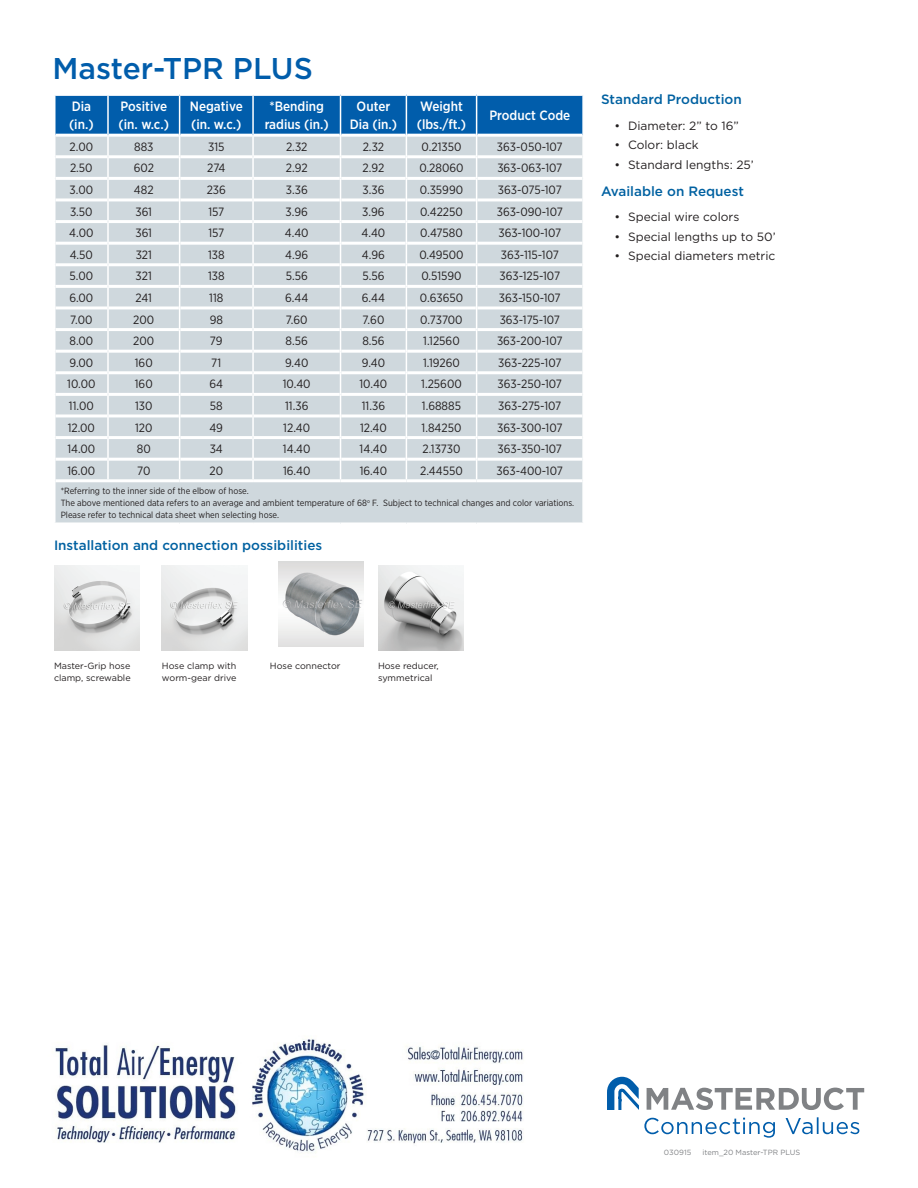
<style>
.page{position:relative;width:918px;height:1188px;background:#fff}
.page>*{position:absolute;margin:0;border:0;box-sizing:border-box;transform-origin:0 0}
.t1{font:500 30px "Gotham";color:#015dab}
.t2{font:500 13.5px/18px "Gotham Narrow";color:#fff}
.t3{font:500 13.5px "Gotham";color:#0161a1}
.t4{font:12px "Gotham Narrow";color:#231f20}
.t5{font:12px "Gotham";color:#231f20}
.t6{font:9px/12px "Gotham Narrow";color:#231f20}
.t7{font:9px/12px "Gotham";color:#231f20}
.t8{font:7.5px "Gotham";color:#808285}
</style>
<div class="page">
<div style="left:56px;top:482px;width:526px;height:40px;background:#cfd8dd"></div>
<svg style="left:55px;top:94px;width:528px;height:385px;background:#c1d1dd"></svg>
<hr style="left:582px;top:459px;width:2px;height:22px;background:#fff">
<svg style="left:607px;top:1077px;width:32px;height:33px"></svg>
<svg style="left:647px;top:1088px;width:217px;height:22px"></svg>
<svg style="left:644px;top:1117px;width:215px;height:21px"></svg>
<img style="left:279px;top:562px;width:85px;height:85px">
<img style="left:378px;top:565px;width:85px;height:85px">
<img style="left:162px;top:565px;width:85px;height:85px">
<img style="left:55px;top:565px;width:84px;height:85px">
<img style="left:55px;top:1039px;width:468px;height:113px">
<h1 class="t1" style="left:52px;top:51px;width:262px">Master-TPR PLUS</h1>
<p class="t2" style="left:69px;top:97px;width:26px">Dia (in.)</p>
<p class="t2" style="left:119px;top:97px;width:52px">Positive (in. w.c.)</p>
<p class="t2" style="left:190px;top:97px;width:54px">Negative (in. w.c.)</p>
<p class="t2" style="left:265px;top:97px;width:66px;text-align:center">*Bending radius (in.)</p>
<p class="t2" style="left:350px;top:97px;width:49px;text-align:center">Outer<br>Dia (in.)</p>
<p class="t2" style="left:417px;top:97px;width:51px">Weight (lbs./ft.)</p>
<p class="t2" style="left:489px;top:106px;width:82px">Product Code</p>
<p class="t4" style="left:70px;top:139px;width:25px">2.00</p>
<p class="t4" style="left:134px;top:139px;width:21px">883</p>
<p class="t4" style="left:208px;top:139px;width:18px">315</p>
<p class="t4" style="left:286px;top:139px;width:23px">2.32</p>
<p class="t4" style="left:363px;top:139px;width:23px">2.32</p>
<p class="t4" style="left:422px;top:139px;width:41px">0.21350</p>
<p class="t4" style="left:497px;top:139px;width:67px">363-050-107</p>
<p class="t4" style="left:70px;top:161px;width:24px">2.50</p>
<p class="t4" style="left:134px;top:161px;width:22px">602</p>
<p class="t4" style="left:207px;top:161px;width:20px">274</p>
<p class="t4" style="left:286px;top:161px;width:23px">2.92</p>
<p class="t4" style="left:363px;top:161px;width:23px">2.92</p>
<p class="t4" style="left:419px;top:161px;width:46px">0.28060</p>
<p class="t4" style="left:497px;top:161px;width:67px">363-063-107</p>
<p class="t4" style="left:70px;top:182px;width:25px">3.00</p>
<p class="t4" style="left:134px;top:182px;width:21px">482</p>
<p class="t4" style="left:207px;top:182px;width:21px">236</p>
<p class="t4" style="left:286px;top:182px;width:23px">3.36</p>
<p class="t4" style="left:362px;top:182px;width:23px">3.36</p>
<p class="t4" style="left:420px;top:182px;width:45px">0.35990</p>
<p class="t4" style="left:498px;top:182px;width:66px">363-075-107</p>
<p class="t4" style="left:70px;top:204px;width:24px">3.50</p>
<p class="t4" style="left:135px;top:204px;width:18px">361</p>
<p class="t4" style="left:208px;top:204px;width:17px">157</p>
<p class="t4" style="left:286px;top:204px;width:24px">3.96</p>
<p class="t4" style="left:362px;top:204px;width:24px">3.96</p>
<p class="t4" style="left:420px;top:204px;width:44px">0.42250</p>
<p class="t4" style="left:497px;top:204px;width:68px">363-090-107</p>
<p class="t4" style="left:69px;top:226px;width:26px">4.00</p>
<p class="t4" style="left:136px;top:226px;width:18px">361</p>
<p class="t4" style="left:208px;top:226px;width:17px">157</p>
<p class="t4" style="left:285px;top:226px;width:25px">4.40</p>
<p class="t4" style="left:362px;top:226px;width:25px">4.40</p>
<p class="t4" style="left:420px;top:226px;width:44px">0.47580</p>
<p class="t4" style="left:498px;top:226px;width:64px">363-100-107</p>
<p class="t4" style="left:70px;top:247px;width:25px">4.50</p>
<p class="t4" style="left:136px;top:247px;width:18px">321</p>
<p class="t4" style="left:208px;top:247px;width:18px">138</p>
<p class="t4" style="left:285px;top:247px;width:25px">4.96</p>
<p class="t4" style="left:362px;top:247px;width:25px">4.96</p>
<p class="t4" style="left:419px;top:247px;width:46px">0.49500</p>
<p class="t4" style="left:501px;top:247px;width:60px">363-115-107</p>
<p class="t4" style="left:70px;top:269px;width:25px">5.00</p>
<p class="t4" style="left:136px;top:269px;width:18px">321</p>
<p class="t4" style="left:208px;top:269px;width:18px">138</p>
<p class="t4" style="left:286px;top:269px;width:24px">5.56</p>
<p class="t4" style="left:362px;top:269px;width:24px">5.56</p>
<p class="t4" style="left:421px;top:269px;width:42px">0.51590</p>
<p class="t4" style="left:500px;top:269px;width:62px">363-125-107</p>
<p class="t4" style="left:69px;top:290px;width:25px">6.00</p>
<p class="t4" style="left:136px;top:290px;width:18px">241</p>
<p class="t4" style="left:209px;top:290px;width:16px">118</p>
<p class="t4" style="left:285px;top:290px;width:25px">6.44</p>
<p class="t4" style="left:362px;top:290px;width:25px">6.44</p>
<p class="t4" style="left:420px;top:290px;width:45px">0.63650</p>
<p class="t4" style="left:499px;top:290px;width:63px">363-150-107</p>
<p class="t4" style="left:70px;top:312px;width:24px">7.00</p>
<p class="t4" style="left:133px;top:312px;width:22px">200</p>
<p class="t4" style="left:210px;top:312px;width:15px">98</p>
<p class="t4" style="left:286px;top:312px;width:23px">7.60</p>
<p class="t4" style="left:363px;top:312px;width:23px">7.60</p>
<p class="t4" style="left:420px;top:312px;width:44px">0.73700</p>
<p class="t4" style="left:500px;top:312px;width:62px">363-175-107</p>
<p class="t4" style="left:69px;top:334px;width:25px">8.00</p>
<p class="t4" style="left:133px;top:334px;width:22px">200</p>
<p class="t4" style="left:210px;top:334px;width:14px">79</p>
<p class="t4" style="left:286px;top:334px;width:24px">8.56</p>
<p class="t4" style="left:362px;top:334px;width:24px">8.56</p>
<p class="t4" style="left:423px;top:334px;width:38px">1.12560</p>
<p class="t4" style="left:497px;top:334px;width:67px">363-200-107</p>
<p class="t4" style="left:69px;top:355px;width:25px">9.00</p>
<p class="t4" style="left:135px;top:355px;width:19px">160</p>
<p class="t4" style="left:211px;top:355px;width:12px">71</p>
<p class="t4" style="left:285px;top:355px;width:25px">9.40</p>
<p class="t4" style="left:362px;top:355px;width:25px">9.40</p>
<p class="t4" style="left:423px;top:355px;width:38px">1.19260</p>
<p class="t4" style="left:498px;top:355px;width:65px">363-225-107</p>
<p class="t4" style="left:67px;top:377px;width:30px">10.00</p>
<p class="t4" style="left:135px;top:377px;width:19px">160</p>
<p class="t4" style="left:209px;top:377px;width:15px">64</p>
<p class="t4" style="left:283px;top:377px;width:29px">10.40</p>
<p class="t4" style="left:360px;top:377px;width:29px">10.40</p>
<p class="t4" style="left:421px;top:377px;width:42px">1.25600</p>
<p class="t4" style="left:498px;top:377px;width:66px">363-250-107</p>
<p class="t4" style="left:69px;top:398px;width:26px">11.00</p>
<p class="t4" style="left:135px;top:398px;width:19px">130</p>
<p class="t4" style="left:210px;top:398px;width:14px">58</p>
<p class="t4" style="left:285px;top:398px;width:25px">11.36</p>
<p class="t4" style="left:362px;top:398px;width:25px">11.36</p>
<p class="t4" style="left:422px;top:398px;width:41px">1.68885</p>
<p class="t4" style="left:498px;top:398px;width:65px">363-275-107</p>
<p class="t4" style="left:68px;top:420px;width:29px">12.00</p>
<p class="t4" style="left:135px;top:420px;width:19px">120</p>
<p class="t4" style="left:210px;top:420px;width:15px">49</p>
<p class="t4" style="left:283px;top:420px;width:28px">12.40</p>
<p class="t4" style="left:360px;top:420px;width:28px">12.40</p>
<p class="t4" style="left:422px;top:420px;width:41px">1.84250</p>
<p class="t4" style="left:497px;top:420px;width:67px">363-300-107</p>
<p class="t4" style="left:67px;top:442px;width:29px">14.00</p>
<p class="t4" style="left:137px;top:442px;width:15px">80</p>
<p class="t4" style="left:210px;top:442px;width:15px">34</p>
<p class="t4" style="left:283px;top:442px;width:29px">14.40</p>
<p class="t4" style="left:360px;top:442px;width:29px">14.40</p>
<p class="t4" style="left:423px;top:442px;width:39px">2.13730</p>
<p class="t4" style="left:498px;top:442px;width:66px">363-350-107</p>
<p class="t4" style="left:67px;top:463px;width:29px">16.00</p>
<p class="t4" style="left:137px;top:463px;width:15px">70</p>
<p class="t4" style="left:209px;top:463px;width:15px">20</p>
<p class="t4" style="left:283px;top:463px;width:29px">16.40</p>
<p class="t4" style="left:360px;top:463px;width:29px">16.40</p>
<p class="t4" style="left:420px;top:463px;width:44px">2.44550</p>
<p class="t4" style="left:497px;top:463px;width:68px">363-400-107</p>
<p class="t6" style="left:61px;top:485px;width:515px">*Referring to the inner side of the elbow of hose.<br>The above mentioned data refers to an average and ambient temperature of 68<sup>o</sup> F. Subject to technical changes and color variations.<br>Please refer to technical data sheet when selecting hose.</p>
<p class="t3" style="left:54px;top:537px;width:270px">Installation and connection possibilities</p>
<p class="t3" style="left:601px;top:91px;width:142px">Standard Production</p>
<p class="t5" style="left:615px;top:118px;width:126px">• Diameter: 2” to 16”</p>
<p class="t5" style="left:615px;top:138px;width:86px">• Color: black</p>
<p class="t5" style="left:615px;top:157px;width:141px">• Standard lengths: 25’</p>
<p class="t3" style="left:601px;top:183px;width:144px">Available on Request</p>
<p class="t5" style="left:615px;top:210px;width:126px">• Special wire colors</p>
<p class="t5" style="left:615px;top:229px;width:163px">• Special lengths up to 50’</p>
<p class="t5" style="left:615px;top:249px;width:162px">• Special diameters metric</p>
<p class="t7" style="left:54px;top:659px;width:78px">Master-Grip hose clamp, screwable</p>
<p class="t7" style="left:162px;top:659px;width:76px">Hose clamp with worm-gear drive</p>
<p class="t7" style="left:270px;top:659px;width:72px">Hose connector</p>
<p class="t7" style="left:378px;top:659px;width:62px">Hose reducer, symmetrical</p>
<p class="t8" style="left:664px;top:1148px;width:29px">030915</p>
<p class="t8" style="left:703px;top:1148px;width:99px">item_20 Master-TPR PLUS</p>
</div>
